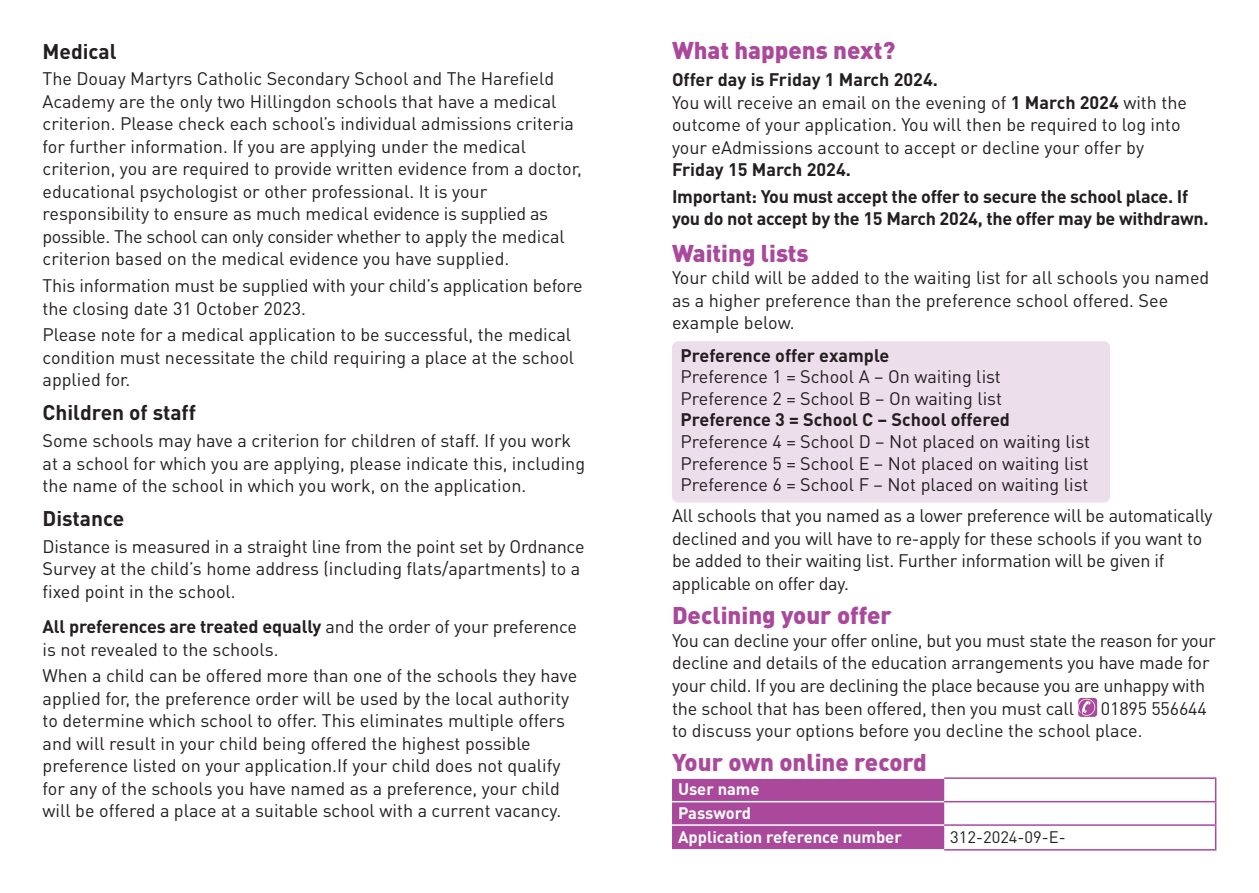
<style>
.page{position:relative;width:1259px;height:893px;background:#fff}
.page>*{position:absolute;margin:0;border:0;box-sizing:border-box;transform-origin:0 0}
.Heading{font:900 24px "DINOT";color:#aa499b}
.Sub_heading{font:700 21px "DINOT";color:#231f20}
.Body_text{font:18px/22.5px "DINOT";color:#231f20}
.Body_text-2{font:18px/22.6px "DINOT";letter-spacing:-.02em;color:#231f20}
.Body_text-3{font:700 18px/22.5px "DINOT";letter-spacing:-.015em;color:#231f20}
.Sub_sub_heading{font:700 18px "DINOT";color:#231f20}
.Sub_sub_heading-2{font:700 16.5px "DINOT";color:#fff}
.Sub_sub_heading-3{font:16.5px "DINOT";color:#231f20}
.s1{font-weight:700}
</style>
<div class="page">
<div style="left:672px;top:341px;width:438px;height:161px;background:#eddeec;border-radius:6px"></div>
<svg style="left:1078px;top:698px;width:19px;height:19px"></svg>
<svg style="left:1078px;top:699px;width:17px;height:17px"></svg>
<div style="left:672px;top:779px;width:272px;height:70px;background:#aa499b"></div>
<hr style="left:672px;top:801px;width:272px;height:1px;background:#fff">
<hr style="left:672px;top:824px;width:272px;height:2px;background:#fff">
<hr style="left:944px;top:777px;width:272px;height:2px;background:#aa499b">
<hr style="left:944px;top:801px;width:272px;height:1px;background:#aa499b">
<hr style="left:944px;top:824px;width:272px;height:2px;background:#aa499b">
<svg style="left:1215px;top:779px;width:1px;height:70px"></svg>
<hr style="left:944px;top:849px;width:272px;height:2px;background:#aa499b">
<p class="Sub_heading" style="left:43px;top:37px;width:76px">Medical</p>
<p class="Body_text" style="left:43px;top:67px;width:541px">The Douay Martyrs Catholic Secondary School and The Harefield Academy are the only two Hillingdon schools that have a medical criterion. Please check each school’s individual admissions criteria for further information. If you are applying under the medical criterion, you are required to provide written evidence from a doctor, educational psychologist or other professional. It is your responsibility to ensure as much medical evidence is supplied as possible. The school can only consider whether to apply the medical criterion based on the medical evidence you have supplied.</p>
<p class="Body_text" style="left:43px;top:274px;width:541px">This information must be supplied with your child’s application before the closing date 31 October 2023.</p>
<p class="Body_text" style="left:43px;top:323px;width:533px">Please note for a medical application to be successful, the medical condition must necessitate the child requiring a place at the school applied for.</p>
<p class="Sub_heading" style="left:43px;top:398px;width:155px">Children of staff</p>
<p class="Body_text" style="left:43px;top:429px;width:544px">Some schools may have a criterion for children of staff. If you work at a school for which you are applying, please indicate this, including the name of the school in which you work, on the application.</p>
<p class="Sub_heading" style="left:43px;top:504px;width:83px">Distance</p>
<p class="Body_text" style="left:43px;top:534px;width:543px">Distance is measured in a straight line from the point set by Ordnance<br>Survey at the child’s home address (including flats/apartments) to a fixed point in the school.</p>
<p class="Body_text" style="left:43px;top:615px;width:536px"><span class="s1">All preferences are treated equally</span> and the order of your preference is not revealed to the schools.</p>
<p class="Body_text" style="left:43px;top:664px;width:536px">When a child can be offered more than one of the schools they have applied for, the preference order will be used by the local authority to determine which school to offer. This eliminates multiple offers and will result in your child being offered the highest possible preference listed on your application.If your child does not qualify for any of the schools you have named as a preference, your child will be offered a place at a suitable school with a current vacancy.</p>
<p class="Heading" style="left:672px;top:34px;width:225px">What happens next?</p>
<p class="Body_text-3" style="left:672px;top:68px;width:267px">Offer day is Friday 1 March 2024.</p>
<p class="Body_text" style="left:672px;top:90px;width:516px">You will receive an email on the evening of <span class="s1">1 March 2024</span> with the outcome of your application. You will then be required to log into your eAdmissions account to accept or decline your offer by <span class="s1">Friday 15 March 2024.</span></p>
<p class="Body_text-3" style="left:672px;top:184px;width:538px">Important: You must accept the offer to secure the school place. If you do not accept by the 15 March 2024, the offer may be withdrawn.</p>
<p class="Heading" style="left:672px;top:237px;width:138px">Waiting lists</p>
<p class="Body_text" style="left:672px;top:266px;width:539px">Your child will be added to the waiting list for all schools you named as a higher preference than the preference school offered. See example below.</p>
<p class="Sub_sub_heading" style="left:680px;top:343px;width:210px">Preference offer example</p>
<p class="Body_text" style="left:680px;top:365px;width:322px">Preference 1 = School A – On waiting list</p>
<p class="Body_text" style="left:680px;top:386px;width:323px">Preference 2 = School B – On waiting list</p>
<p class="Body_text-3" style="left:680px;top:408px;width:331px">Preference 3 = School C – School offered</p>
<p class="Body_text" style="left:680px;top:430px;width:411px">Preference 4 = School D – Not placed on waiting list</p>
<p class="Body_text" style="left:680px;top:451px;width:410px">Preference 5 = School E – Not placed on waiting list</p>
<p class="Body_text" style="left:680px;top:473px;width:409px">Preference 6 = School F – Not placed on waiting list</p>
<p class="Body_text" style="left:672px;top:504px;width:542px">All schools that you named as a lower preference will be automatically declined and you will have to re-apply for these schools if you want to be added to their waiting list. Further information will be given if applicable on offer day.</p>
<p class="Heading" style="left:672px;top:599px;width:221px">Declining your offer</p>
<p class="Body_text-2" style="left:672px;top:628px;width:545px">You can decline your offer online, but you must state the reason for your decline and details of the education arrangements you have made for your child. If you are declining the place because you are unhappy with the school that has been offered, then you must call</p>
<p class="Body_text" style="left:672px;top:696px;width:536px;text-indent:429px">01895 556644 to discuss your options before you decline the school place.</p>
<p class="Heading" style="left:672px;top:746px;width:256px">Your own online record</p>
<p class="Sub_sub_heading-2" style="left:678px;top:778px;width:83px">User name</p>
<p class="Sub_sub_heading-2" style="left:678px;top:802px;width:75px">Password</p>
<p class="Sub_sub_heading-2" style="left:678px;top:826px;width:225px">Application reference number</p>
<p class="Sub_sub_heading-3" style="left:950px;top:826px;width:117px">312-2024-09-E-</p>
</div>
